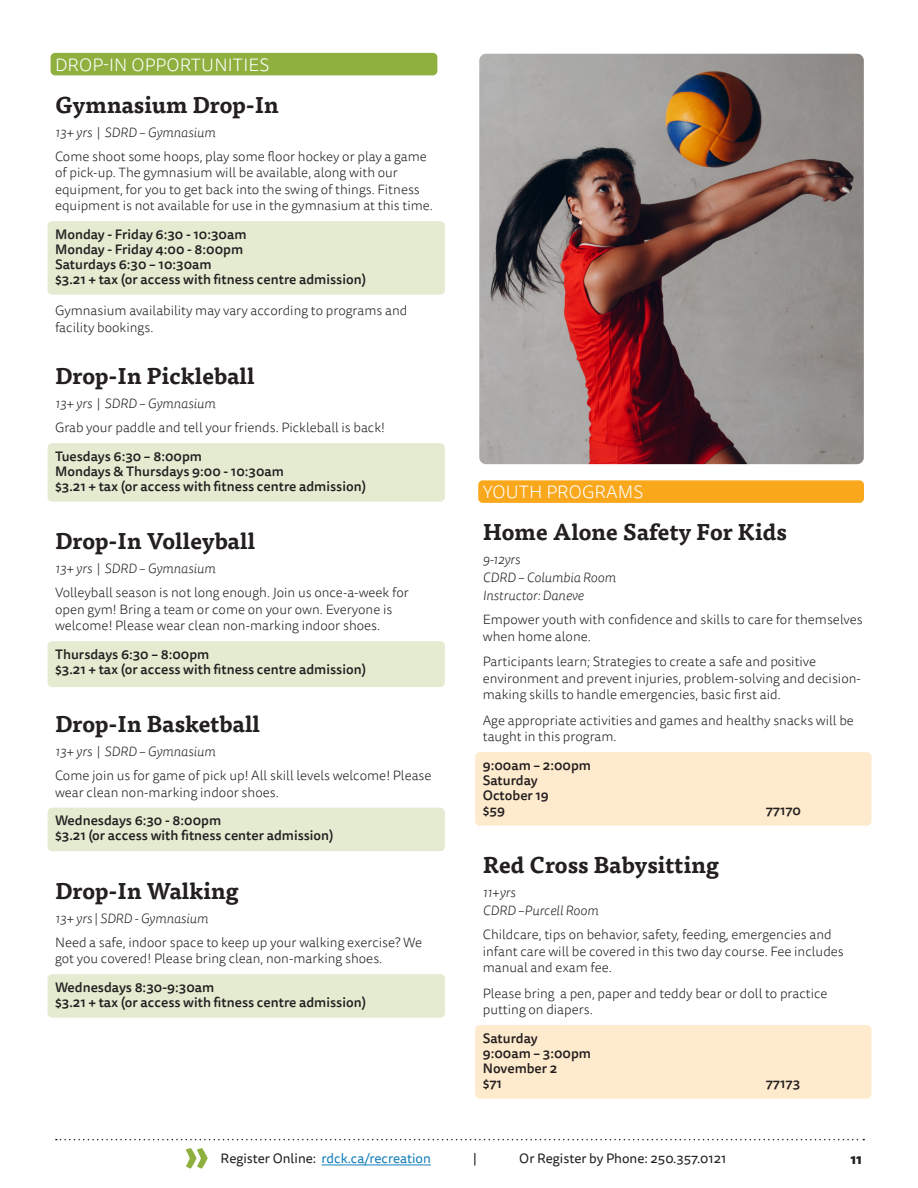
<style>
.page{position:relative;width:918px;height:1188px;background:#fff}
.page>*{position:absolute;margin:0;border:0;box-sizing:border-box;transform-origin:0 0}
.LG_Program_Title{font:700 22.5px "Tisa Pro";color:#231f20}
.LG_Section_Adult{font:300 18px "Tisa Sans Pro";letter-spacing:.01em;color:#fff}
.LG_Section_Child{font:300 18px "Tisa Sans Pro";letter-spacing:.01em;color:#fff}
.LG_Program_Description{font:300 13.5px/16.5px "Tisa Sans Pro";color:#231f20}
.Details_Adult{font:500 13.5px/15px "Tisa Sans Pro";color:#231f20}
.LG_age_location_instructor{font:italic 300 13.5px "Tisa Sans Pro";color:#231f20}
.Details_Child{font:500 13.5px/15px "Tisa Sans Pro";color:#231f20}
.t1{font:13.5px "Tisa Sans Pro";color:#167fbc}
.t2{font:13.5px "Tisa Sans Pro";color:#231f20}
.t3{font:800 13.5px "Tisa Sans Pro";color:#231f20}
.s1{color:#231f20}
</style>
<div class="page">
<svg style="left:56px;top:1139px;width:808px;height:1px"></svg>
<hr style="left:322px;top:1164px;width:109px;height:1px;background:#167fbc">
<svg style="left:186px;top:1148px;width:22px;height:21px"></svg>
<div style="left:51px;top:53px;width:386px;height:22px;background:#8fb03e;border-radius:4px"></div>
<div style="left:48px;top:221px;width:397px;height:74px;background:#e4ebd1;border-radius:4px"></div>
<div style="left:48px;top:443px;width:397px;height:59px;background:#e4ebd1;border-radius:4px"></div>
<div style="left:48px;top:641px;width:397px;height:46px;background:#e4ebd1;border-radius:4px"></div>
<div style="left:48px;top:808px;width:397px;height:43px;background:#e4ebd1;border-radius:4px"></div>
<div style="left:48px;top:974px;width:397px;height:44px;background:#e4ebd1;border-radius:4px"></div>
<div style="left:478px;top:480px;width:386px;height:23px;background:#f9a71b;border-radius:4px"></div>
<div style="left:475px;top:752px;width:397px;height:74px;background:#feeacc;border-radius:4px"></div>
<div style="left:475px;top:1025px;width:397px;height:74px;background:#feeacc;border-radius:4px"></div>
<img style="left:479px;top:54px;width:385px;height:410px">
<p class="LG_Section_Adult" style="left:55px;top:53px;width:216px">DROP-IN OPPORTUNITIES</p>
<p class="LG_Program_Title" style="left:55px;top:86px;width:225px">Gymnasium Drop-In</p>
<p class="LG_age_location_instructor" style="left:55px;top:123px;width:162px">13+ yrs | SDRD – Gymnasium</p>
<p class="LG_Program_Description" style="left:55px;top:148px;width:379px">Come shoot some hoops, play some floor hockey or play a game of pick-up. The gymnasium will be available, along with our equipment, for you to get back into the swing of things. Fitness equipment is not available for use in the gymnasium at this time.</p>
<p class="Details_Adult" style="left:55px;top:227px;width:313px">Monday - Friday 6:30 - 10:30am<br>Monday - Friday 4:00 - 8:00pm<br>Saturdays 6:30 – 10:30am<br>$3.21 + tax (or access with fitness centre admission)</p>
<p class="LG_Program_Description" style="left:55px;top:303px;width:354px">Gymnasium availability may vary according to programs and facility bookings.</p>
<p class="LG_Program_Title" style="left:55px;top:358px;width:201px">Drop-In Pickleball</p>
<p class="LG_age_location_instructor" style="left:55px;top:395px;width:162px">13+ yrs | SDRD – Gymnasium</p>
<p class="LG_Program_Description" style="left:55px;top:420px;width:332px">Grab your paddle and tell your friends. Pickleball is back!</p>
<p class="Details_Adult" style="left:55px;top:449px;width:313px">Tuesdays 6:30 – 8:00pm<br>Mondays &amp; Thursdays 9:00 - 10:30am<br>$3.21 + tax (or access with fitness centre admission)</p>
<p class="LG_Program_Title" style="left:55px;top:523px;width:202px">Drop-In Volleyball</p>
<p class="LG_age_location_instructor" style="left:55px;top:560px;width:162px">13+ yrs | SDRD – Gymnasium</p>
<p class="LG_Program_Description" style="left:55px;top:585px;width:355px">Volleyball season is not long enough. Join us once-a-week for open gym! Bring a team or come on your own. Everyone is welcome! Please wear clean non-marking indoor shoes.</p>
<p class="Details_Adult" style="left:55px;top:647px;width:313px">Thursdays 6:30 – 8:00pm<br>$3.21 + tax (or access with fitness centre admission)</p>
<p class="LG_Program_Title" style="left:55px;top:706px;width:207px">Drop-In Basketball</p>
<p class="LG_age_location_instructor" style="left:55px;top:743px;width:162px">13+ yrs | SDRD – Gymnasium</p>
<p class="LG_Program_Description" style="left:55px;top:768px;width:378px">Come join us for game of pick up! All skill levels welcome! Please wear clean non-marking indoor shoes.</p>
<p class="Details_Adult" style="left:55px;top:813px;width:280px">Wednesdays 6:30 - 8:00pm<br>$3.21 (or access with fitness center admission)</p>
<p class="LG_Program_Title" style="left:55px;top:872px;width:185px">Drop-In Walking</p>
<p class="LG_age_location_instructor" style="left:55px;top:909px;width:155px">13+ yrs | SDRD - Gymnasium</p>
<p class="LG_Program_Description" style="left:55px;top:934px;width:368px">Need a safe, indoor space to keep up your walking exercise? We got you covered! Please bring clean, non-marking shoes.</p>
<p class="Details_Adult" style="left:55px;top:980px;width:313px">Wednesdays 8:30-9:30am<br>$3.21 + tax (or access with fitness centre admission)</p>
<p class="LG_Section_Child" style="left:483px;top:480px;width:162px">YOUTH PROGRAMS</p>
<p class="LG_Program_Title" style="left:483px;top:514px;width:306px">Home Alone Safety For Kids</p>
<p class="LG_age_location_instructor" style="left:483px;top:551px;width:39px">9-12yrs</p>
<p class="LG_age_location_instructor" style="left:483px;top:569px;width:135px">CDRD – Columbia Room</p>
<p class="LG_age_location_instructor" style="left:483px;top:587px;width:103px">Instructor: Daneve</p>
<p class="LG_Program_Description" style="left:483px;top:612px;width:382px">Empower youth with confidence and skills to care for themselves when home alone.</p>
<p class="LG_Program_Description" style="left:483px;top:654px;width:380px">Participants learn; Strategies to create a safe and positive environment and prevent injuries, problem-solving and decision&shy;making skills to handle emergencies, basic first aid.</p>
<p class="LG_Program_Description" style="left:483px;top:712px;width:373px">Age appropriate activities and games and healthy snacks will be taught in this program.</p>
<p class="Details_Child" style="left:483px;top:758px;width:110px">9:00am – 2:00pm<br>Saturday<br>October 19<br>$59</p>
<p class="Details_Child" style="left:766px;top:803px;width:37px">77170</p>
<p class="LG_Program_Title" style="left:483px;top:847px;width:238px">Red Cross Babysitting</p>
<p class="LG_age_location_instructor" style="left:483px;top:884px;width:34px">11+yrs</p>
<p class="LG_age_location_instructor" style="left:483px;top:902px;width:117px">CDRD –Purcell Room</p>
<p class="LG_Program_Description" style="left:483px;top:927px;width:363px">Childcare, tips on behavior, safety, feeding, emergencies and infant care will be covered in this two day course. Fee includes manual and exam fee.</p>
<p class="LG_Program_Description" style="left:483px;top:985px;width:346px">Please bring a pen, paper and teddy bear or doll to practice putting on diapers.</p>
<p class="Details_Child" style="left:483px;top:1031px;width:110px">Saturday<br>9:00am – 3:00pm<br>November 2<br>$71</p>
<p class="Details_Child" style="left:766px;top:1076px;width:36px">77173</p>
<p class="t1" style="left:221px;top:1149px;width:212px"><span class="s1">Register Online:</span> rdck.ca/recreation</p>
<p class="t2" style="left:473px;top:1149px;width:5px">|</p>
<p class="t2" style="left:519px;top:1149px;width:209px">Or Register by Phone: 250.357.0121</p>
<p class="t3" style="left:850px;top:1149px;width:13px">11</p>
</div>
